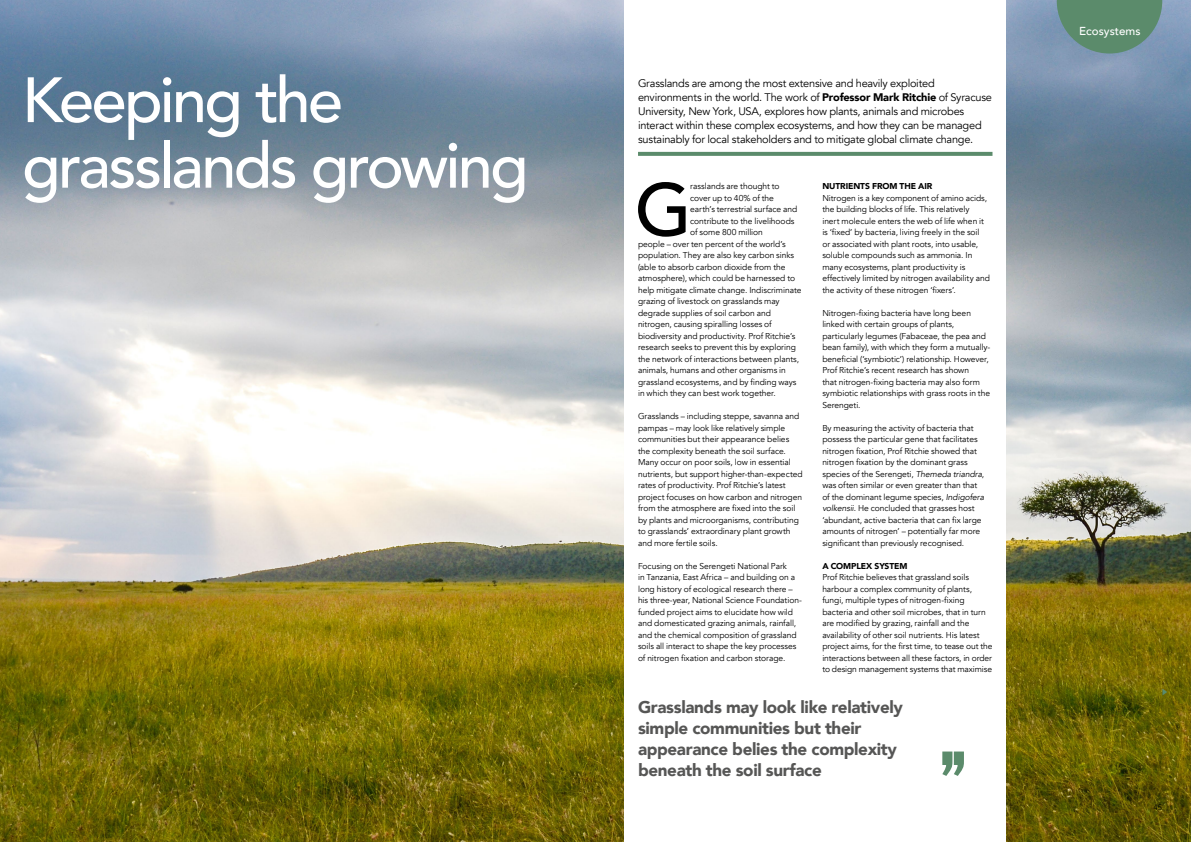
<style>
.page{position:relative;width:1191px;height:842px;background:#fff}
.page>*{position:absolute;margin:0;border:0;box-sizing:border-box;transform-origin:0 0}
.t1{font:500 73.5px "Avenir";color:#000}
.t2{font:500 63.2px/65.6px "Avenir";letter-spacing:-.045em;color:#fff}
.t3{font:900 17px/21px "Avenir";letter-spacing:-.02em;color:#565655}
.t4{font:500 11.6px "Avenir";color:#fff}
.t5{font:11px/14px "Avenir";letter-spacing:-.02em;color:#000}
.t6{font:8.5px/11.5px "Avenir";letter-spacing:-.005em;color:#000}
.t7{font:900 8.5px "Avenir";letter-spacing:-.005em;color:#000}
.t8{font:8px "Avenir";color:#000}
.s1{font-weight:900}
.s2{font-style:italic}
</style>
<div class="page">
<img style="left:1006px;top:0;width:185px;height:842px">
<img style="left:0;top:0;width:624px;height:842px">
<svg style="left:638px;top:152px;width:354px;height:4px"></svg>
<svg style="left:1056px;top:0;width:106px;height:54px;background:#628d7b"></svg>
<svg style="left:942px;top:751px;width:22px;height:25px"></svg>
<svg style="left:1162px;top:689px;width:5px;height:6px"></svg>
<h2 class="t2" style="left:22px;top:64px;width:508px">Keeping the grasslands growing</h2>
<p class="t5" style="left:638px;top:77px;width:355px">Grasslands are among the most extensive and heavily exploited environments in the world. The work of <span class="s1">Professor Mark Ritchie</span> of Syracuse University, New York, USA, explores how plants, animals and microbes interact within these complex ecosystems, and how they can be managed sustainably for local stakeholders and to mitigate global climate change.</p>
<h1 class="t1" style="left:634px;top:146px;width:59px">G</h1>
<p class="t6" style="left:690px;top:181px;width:91px">rasslands are thought to</p>
<p class="t6" style="left:690px;top:192px;width:85px">cover up to 40% of the</p>
<p class="t6" style="left:690px;top:204px;width:109px">earth’s terrestrial surface and</p>
<p class="t6" style="left:690px;top:215px;width:106px">contribute to the livelihoods</p>
<p class="t6" style="left:690px;top:227px;width:74px">of some 800 million</p>
<p class="t6" style="left:638px;top:238px;width:149px">people – over ten percent of the world’s</p>
<p class="t6" style="left:638px;top:250px;width:158px">population. They are also key carbon sinks</p>
<p class="t6" style="left:638px;top:261px;width:149px">(able to absorb carbon dioxide from the</p>
<p class="t6" style="left:638px;top:273px;width:159px">atmosphere), which could be harnessed to</p>
<p class="t6" style="left:638px;top:284px;width:165px">help mitigate climate change. Indiscriminate</p>
<p class="t6" style="left:638px;top:296px;width:143px">grazing of livestock on grasslands may</p>
<p class="t6" style="left:638px;top:307px;width:135px">degrade supplies of soil carbon and</p>
<p class="t6" style="left:638px;top:319px;width:135px">nitrogen, causing spiralling losses of</p>
<p class="t6" style="left:638px;top:330px;width:159px">biodiversity and productivity. Prof Ritchie’s</p>
<p class="t6" style="left:638px;top:342px;width:159px">research seeks to prevent this by exploring</p>
<p class="t6" style="left:638px;top:353px;width:163px">the network of interactions between plants,</p>
<p class="t6" style="left:638px;top:365px;width:149px">animals, humans and other organisms in</p>
<p class="t6" style="left:638px;top:376px;width:160px">grassland ecosystems, and by finding ways</p>
<p class="t6" style="left:638px;top:388px;width:139px">in which they can best work together.</p>
<p class="t6" style="left:638px;top:411px;width:166px">Grasslands – including steppe, savanna and pampas – may look like relatively simple communities but their appearance belies the complexity beneath the soil surface.<br>Many occur on poor soils, low in essential nutrients, but support higher-than-expected rates of productivity. Prof Ritchie’s latest project focuses on how carbon and nitrogen from the atmosphere are fixed into the soil by plants and microorganisms, contributing to grasslands’ extraordinary plant growth and more fertile soils.</p>
<p class="t6" style="left:638px;top:560px;width:165px">Focusing on the Serengeti National Park<br>in Tanzania, East Africa – and building on a long history of ecological research there – his three-year, National Science Foundation&shy;funded project aims to elucidate how wild and domesticated grazing animals, rainfall, and the chemical composition of grassland soils all interact to shape the key processes of nitrogen fixation and carbon storage.</p>
<p class="t7" style="left:822px;top:179px;width:112px">NUTRIENTS FROM THE AIR</p>
<p class="t6" style="left:822px;top:192px;width:169px">Nitrogen is a key component of amino acids, the building blocks of life. This relatively<br>inert molecule enters the web of life when it is ‘fixed’ by bacteria, living freely in the soil<br>or associated with plant roots, into usable, soluble compounds such as ammonia. In many ecosystems, plant productivity is effectively limited by nitrogen availability and the activity of these nitrogen ‘fixers’.</p>
<p class="t6" style="left:822px;top:307px;width:170px">Nitrogen-fixing bacteria have long been linked with certain groups of plants, particularly legumes (Fabaceae, the pea and bean family), with which they form a mutually&shy;beneficial (‘symbiotic’) relationship. However, Prof Ritchie’s recent research has shown<br>that nitrogen-fixing bacteria may also form symbiotic relationships with grass roots in the Serengeti.</p>
<p class="t6" style="left:822px;top:422px;width:163px">By measuring the activity of bacteria that possess the particular gene that facilitates nitrogen fixation, Prof Ritchie showed that nitrogen fixation by the dominant grass species of the Serengeti, <span class="s2">Themeda triandra</span>, was often similar or even greater than that of the dominant legume species, <span class="s2">Indigofera volkensii</span>. He concluded that grasses host ‘abundant, active bacteria that can fix large amounts of nitrogen’ – potentially far more significant than previously recognised.</p>
<p class="t7" style="left:822px;top:559px;width:87px">A COMPLEX SYSTEM</p>
<p class="t6" style="left:822px;top:572px;width:172px">Prof Ritchie believes that grassland soils harbour a complex community of plants, fungi, multiple types of nitrogen-fixing bacteria and other soil microbes, that in turn are modified by grazing, rainfall and the availability of other soil nutrients. His latest project aims, for the first time, to tease out the interactions between all these factors, in order to design management systems that maximise</p>
<h3 class="t3" style="left:638px;top:696px;width:266px">Grasslands may look like relatively simple communities but their appearance belies the complexity beneath the soil surface</h3>
<h3 class="t4" style="left:1079px;top:21px;width:63px">Ecosystems</h3>
<p class="t8" style="left:1153px;top:803px;width:10px">45</p>
</div>
